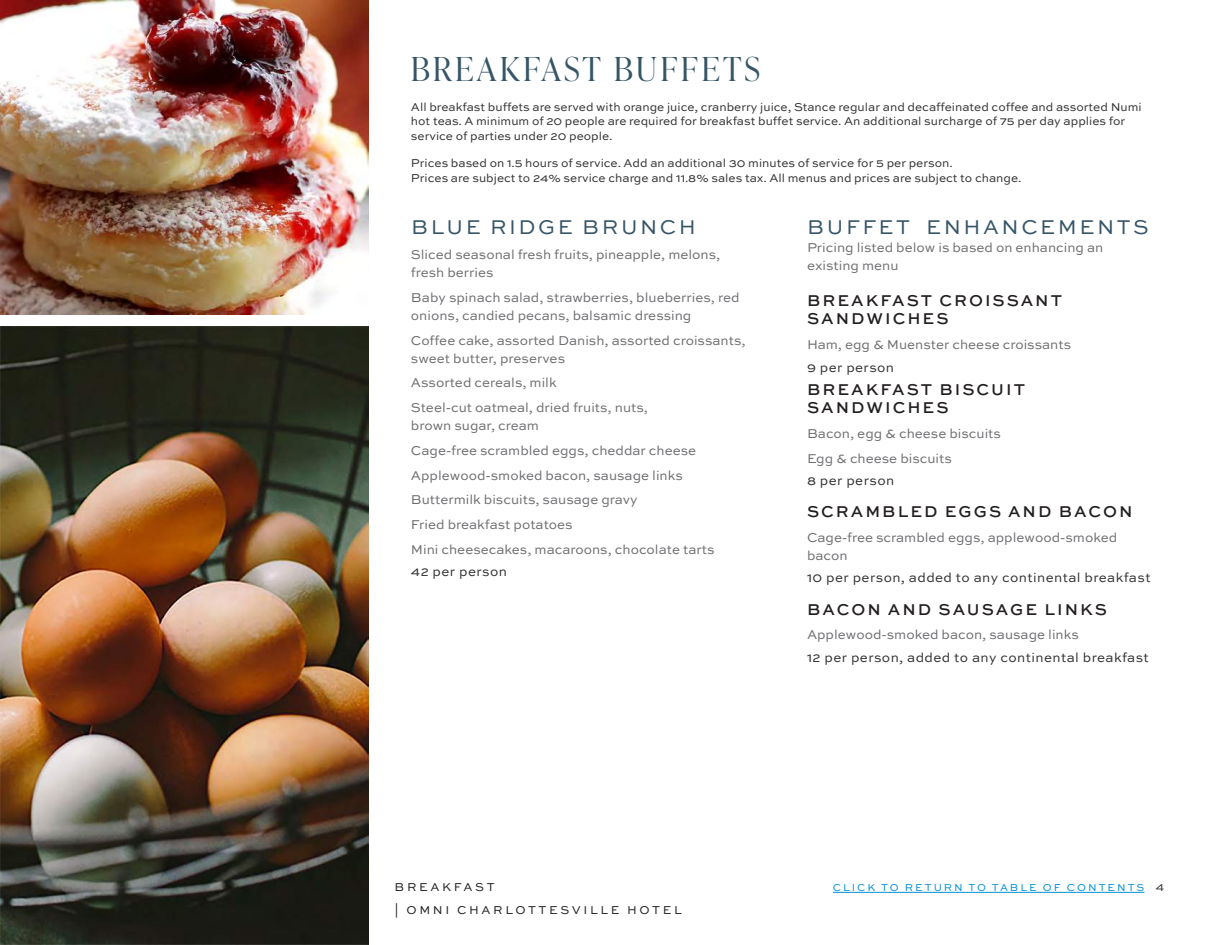
<style>
.page{position:relative;width:1215px;height:945px;background:#fff}
.page>*{position:absolute;margin:0;border:0;box-sizing:border-box;transform-origin:0 0}
.t1{font:300 33px "Ivy Presto Display";letter-spacing:.1em;color:#365567}
.t2{font:21px "Sweet Sans Pro";letter-spacing:.12em;color:#365567}
.t3{font:500 16.5px/18px "Sweet Sans Pro";letter-spacing:.12em;color:#231f20}
.t4{font:13.5px/24.8px "Sweet Sans Pro";color:#6c6d70}
.t5{font:13.5px "Sweet Sans Pro";letter-spacing:.03em;color:#312f30}
.t6{font:12px/14.2px "Sweet Sans Pro";color:#312f30}
.t7{font:12px/22.5px "Sweet Sans Pro";letter-spacing:.22em;color:#231f20}
.t8{font:10.5px "Sweet Sans Pro";letter-spacing:.19em;color:#008fd5}
.s1{color:#231f20}
</style>
<div class="page">
<hr style="left:833px;top:892px;width:312px;height:1px;background:#008fd5">
<img style="left:0;top:0;width:369px;height:315px">
<img style="left:0;top:327px;width:369px;height:618px">
<h1 class="t1" style="left:411px;top:45px;width:351px">BREAKFAST BUFFETS</h1>
<p class="t6" style="left:411px;top:100px;width:732px">All breakfast buffets are served with orange juice, cranberry juice, Stance regular and decaffeinated coffee and assorted Numi hot teas. A minimum of 20 people are required for breakfast buffet service. An additional surcharge of 75 per day applies for service of parties under 20 people.</p>
<p class="t6" style="left:411px;top:156px;width:612px">Prices based on 1.5 hours of service. Add an additional 30 minutes of service for 5 per person.<br>Prices are subject to 24% service charge and 11.8% sales tax. All menus and prices are subject to change.</p>
<h2 class="t2" style="left:411px;top:212px;width:286px">BLUE RIDGE BRUNCH</h2>
<p class="t4" style="left:411px;top:245px;width:311px;line-height:18px">Sliced seasonal fresh fruits, pineapple, melons, fresh berries</p>
<p class="t4" style="left:411px;top:288px;width:330px;line-height:18px">Baby spinach salad, strawberries, blueberries, red onions, candied pecans, balsamic dressing</p>
<p class="t4" style="left:411px;top:331px;width:336px;line-height:18px">Coffee cake, assorted Danish, assorted croissants, sweet butter, preserves</p>
<p class="t4" style="left:411px;top:370px;width:239px">Assorted cereals, milk<br>Steel-cut oatmeal, dried fruits, nuts,</p>
<p class="t4" style="left:411px;top:413px;width:305px">brown sugar, cream<br>Cage-free scrambled eggs, cheddar cheese Applewood-smoked bacon, sausage links Buttermilk biscuits, sausage gravy<br>Fried breakfast potatoes<br>Mini cheesecakes, macaroons, chocolate tarts</p>
<p class="t5" style="left:411px;top:562px;width:97px">42 per person</p>
<h2 class="t2" style="left:807px;top:212px;width:343px">BUFFET ENHANCEMENTS</h2>
<p class="t4" style="left:807px;top:238px;width:298px;line-height:18px">Pricing listed below is based on enhancing an existing menu</p>
<p class="t3" style="left:807px;top:291px;width:256px">BREAKFAST CROISSANT<br>SANDWICHES</p>
<p class="t4" style="left:807px;top:332px;width:266px">Ham, egg &amp; Muenster cheese croissants</p>
<p class="t5" style="left:807px;top:357px;width:89px">9 per person</p>
<p class="t3" style="left:807px;top:380px;width:219px">BREAKFAST BISCUIT<br>SANDWICHES</p>
<p class="t4" style="left:807px;top:420px;width:195px">Bacon, egg &amp; cheese biscuits<br>Egg &amp; cheese biscuits</p>
<p class="t5" style="left:807px;top:471px;width:89px">8 per person</p>
<p class="t3" style="left:807px;top:502px;width:327px">SCRAMBLED EGGS AND BACON</p>
<p class="t4" style="left:807px;top:528px;width:312px;line-height:18px">Cage-free scrambled eggs, applewood-smoked bacon</p>
<p class="t5" style="left:807px;top:568px;width:345px">10 per person, added to any continental breakfast</p>
<p class="t3" style="left:807px;top:599px;width:301px">BACON AND SAUSAGE LINKS</p>
<p class="t4" style="left:807px;top:622px;width:273px">Applewood-smoked bacon, sausage links</p>
<p class="t5" style="left:807px;top:648px;width:343px">12 per person, added to any continental breakfast</p>
<p class="t7" style="left:395px;top:876px;width:289px">BREAKFAST<br>| OMNI CHARLOTTESVILLE HOTEL</p>
<p class="t8" style="left:833px;top:880px;width:333px">CLICK TO RETURN TO TABLE OF CONTENTS <span class="s1">4</span></p>
</div>
